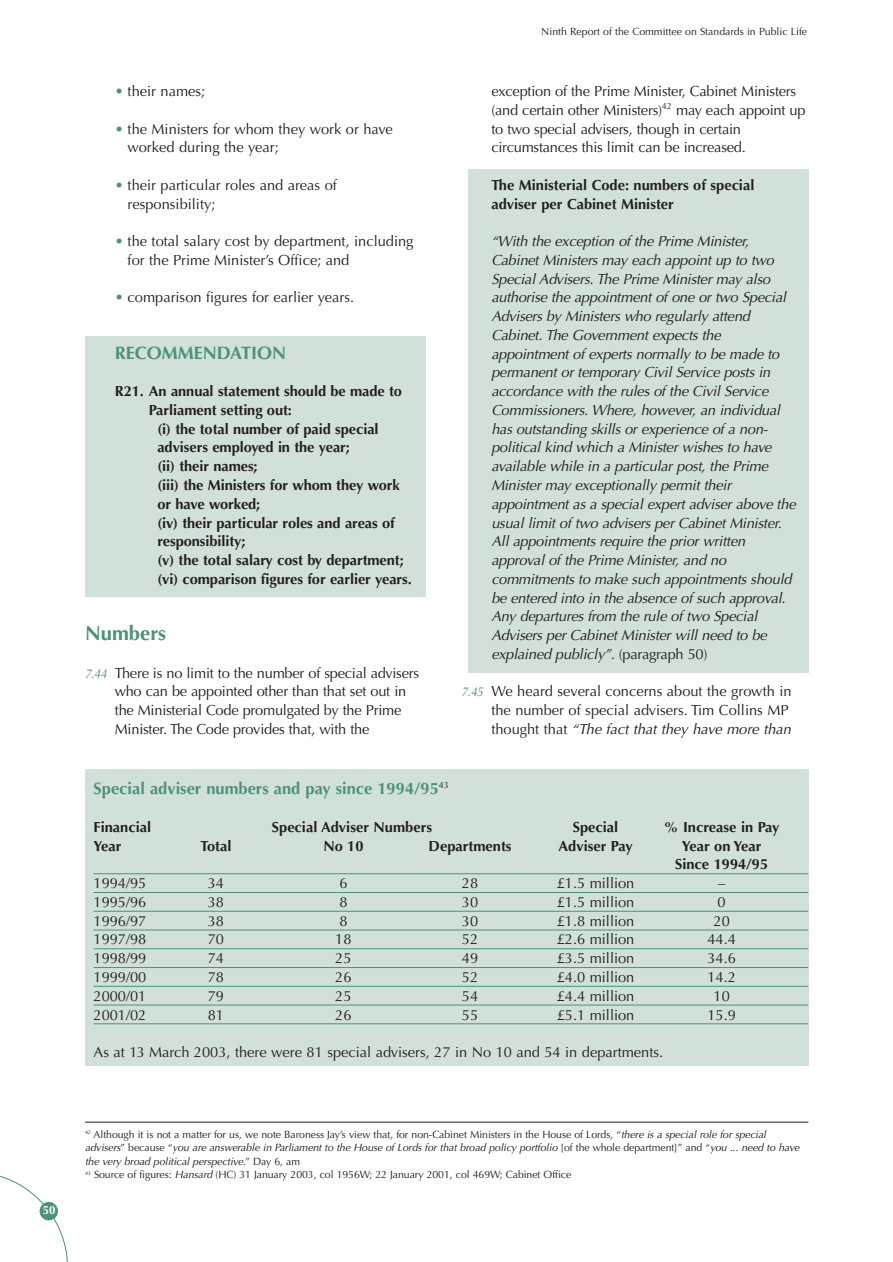
<style>
.page{position:relative;width:893px;height:1262px;background:#fff}
.page>*{position:absolute;margin:0;border:0;box-sizing:border-box;transform-origin:0 0}
.t1{font:700 20.25px "Optima";color:#4d917b}
.t2{font:700 18px "Optima";color:#4d917b}
.t3{font:700 16.5px "Optima";color:#4d917b}
.t4{font:14.7px/18.8px "Optima";color:#231f20}
.t5{font:italic 14.7px/18.8px "Optima";letter-spacing:-.015em;color:#231f20}
.t6{font:700 14.7px/18.8px "Optima";letter-spacing:-.005em;color:#231f20;text-align:center}
.t7{font:700 12px "Optima";color:#fff;scale:.95 1}
.t8{font:10.5px/13.5px "Optima";letter-spacing:-.005em;color:#231f20}
.s1{color:#4d917b}
.s2{font-style:italic;font-size:12.75px;color:#4d917b}
.s3{font-style:normal}
.s4{font-style:italic}
</style>
<div class="page">
<div style="left:468px;top:170px;width:340px;height:502px;background:#d1e1da"></div>
<div style="left:85px;top:336px;width:340px;height:261px;background:#d1e1da"></div>
<div style="left:85px;top:769px;width:723px;height:297px;background:#d1e1da"></div>
<svg style="left:0;top:1175px;width:68px;height:86px"></svg>
<hr style="left:94px;top:873px;width:714px;height:1px;background:#4d917b">
<hr style="left:94px;top:892px;width:714px;height:1px;background:#4d917b">
<hr style="left:94px;top:911px;width:714px;height:1px;background:#4d917b">
<hr style="left:94px;top:929px;width:714px;height:1px;background:#4d917b">
<hr style="left:94px;top:948px;width:714px;height:1px;background:#4d917b">
<hr style="left:94px;top:967px;width:714px;height:1px;background:#4d917b">
<hr style="left:94px;top:986px;width:714px;height:1px;background:#4d917b">
<hr style="left:94px;top:1004px;width:714px;height:1px;background:#4d917b">
<hr style="left:94px;top:1023px;width:714px;height:1px;background:#4d917b">
<hr style="left:85px;top:1121px;width:723px;height:1px;background:#231f20">
<p class="t7" style="left:43px;top:1205px;width:15px">50</p>
<p class="t4" style="left:115px;top:83px;width:92px"><span class="s1">•</span> their names;</p>
<p class="t4" style="left:128px;top:121px;width:267px;text-indent:-13px"><span class="s1">•</span> the Ministers for whom they work or have worked during the year;</p>
<p class="t4" style="left:128px;top:177px;width:211px;text-indent:-13px"><span class="s1">•</span> their particular roles and areas of responsibility;</p>
<p class="t4" style="left:128px;top:233px;width:287px;text-indent:-13px"><span class="s1">•</span> the total salary cost by department, including for the Prime Minister’s Office; and</p>
<p class="t4" style="left:115px;top:289px;width:241px"><span class="s1">•</span> comparison figures for earlier years.</p>
<p class="t2" style="left:115px;top:345px;width:173px">RECOMMENDATION</p>
<p class="t6" style="left:115px;top:383px;width:289px">R21. An annual statement should be made to</p>
<p class="t6" style="left:149px;top:402px;width:144px">Parliament setting out:</p>
<p class="t6" style="left:157px;top:421px;width:223px">(i) the total number of paid special</p>
<p class="t6" style="left:157px;top:439px;width:194px">advisers employed in the year;</p>
<p class="t6" style="left:157px;top:458px;width:102px">(ii) their names;</p>
<p class="t6" style="left:157px;top:477px;width:244px">(iii) the Ministers for whom they work</p>
<p class="t6" style="left:157px;top:496px;width:104px">or have worked;</p>
<p class="t6" style="left:157px;top:514px;width:239px">(iv) their particular roles and areas of</p>
<p class="t6" style="left:157px;top:533px;width:90px">responsibility;</p>
<p class="t6" style="left:157px;top:552px;width:248px">(v) the total salary cost by department;</p>
<p class="t6" style="left:157px;top:571px;width:256px">(vi) comparison figures for earlier years.</p>
<h1 class="t1" style="left:85px;top:625px;width:83px">Numbers</h1>
<p class="t4" style="left:115px;top:664px;width:306px;text-indent:-30px"><span class="s2">7.44</span> There is no limit to the number of special advisers who can be appointed other than that set out in the Ministerial Code promulgated by the Prime Minister. The Code provides that, with the</p>
<p class="t8" style="left:541px;top:26px;width:267px">Ninth Report of the Committee on Standards in Public Life</p>
<p class="t4" style="left:491px;top:83px;width:316px">exception of the Prime Minister, Cabinet Ministers (and certain other Ministers)<sup>42</sup> may each appoint up to two special advisers, though in certain circumstances this limit can be increased.</p>
<p class="t6" style="left:491px;top:177px;width:264px;text-align:left">The Ministerial Code: numbers of special adviser per Cabinet Minister</p>
<p class="t5" style="left:491px;top:233px;width:306px">“With the exception of the Prime Minister, Cabinet Ministers may each appoint up to two Special Advisers. The Prime Minister may also authorise the appointment of one or two Special Advisers by Ministers who regularly attend Cabinet. The Government expects the appointment of experts normally to be made to permanent or temporary Civil Service posts in accordance with the rules of the Civil Service Commissioners. Where, however, an individual has outstanding skills or experience of a non&shy;political kind which a Minister wishes to have available while in a particular post, the Prime Minister may exceptionally permit their appointment as a special expert adviser above the usual limit of two advisers per Cabinet Minister.<br>All appointments require the prior written approval of the Prime Minister, and no commitments to make such appointments should be entered into in the absence of such approval.<br>Any departures from the rule of two Special Advisers per Cabinet Minister will need to be explained publicly”. <span class="s3">(paragraph 50)</span></p>
<p class="t4" style="left:491px;top:683px;width:302px;text-indent:-30px"><span class="s2">7.45</span> We heard several concerns about the growth in the number of special advisers. Tim Collins MP thought that <span class="s4">“The fact that they have more than</span></p>
<p class="t3" style="left:94px;top:782px;width:357px">Special adviser numbers and pay since 1994/95<sup>43</sup></p>
<p class="t6" style="left:94px;top:819px;width:59px">Financial</p>
<p class="t6" style="left:272px;top:819px;width:162px">Special Adviser Numbers</p>
<p class="t6" style="left:573px;top:819px;width:47px">Special</p>
<p class="t6" style="left:664px;top:819px;width:117px">% Increase in Pay</p>
<p class="t6" style="left:94px;top:837px;width:29px">Year</p>
<p class="t6" style="left:200px;top:837px;width:33px">Total</p>
<p class="t6" style="left:323px;top:837px;width:42px">No 10</p>
<p class="t6" style="left:428px;top:837px;width:84px">Departments</p>
<p class="t6" style="left:558px;top:837px;width:76px">Adviser Pay</p>
<p class="t6" style="left:675px;top:837px;width:95px">Year on Year<br>Since 1994/95</p>
<p class="t4" style="left:94px;top:875px;width:54px">1994/95</p>
<p class="t4" style="left:208px;top:875px;width:18px">34</p>
<p class="t4" style="left:339px;top:875px;width:10px">6</p>
<p class="t4" style="left:462px;top:875px;width:18px">28</p>
<p class="t4" style="left:556px;top:875px;width:79px">£1.5 million</p>
<p class="t4" style="left:718px;top:875px;width:9px">–</p>
<p class="t4" style="left:94px;top:894px;width:54px">1995/96</p>
<p class="t4" style="left:208px;top:894px;width:18px">38</p>
<p class="t4" style="left:339px;top:894px;width:10px">8</p>
<p class="t4" style="left:462px;top:894px;width:18px">30</p>
<p class="t4" style="left:556px;top:894px;width:79px">£1.5 million</p>
<p class="t4" style="left:717px;top:894px;width:10px">0</p>
<p class="t4" style="left:94px;top:912px;width:54px">1996/97</p>
<p class="t4" style="left:208px;top:912px;width:18px">38</p>
<p class="t4" style="left:339px;top:912px;width:10px">8</p>
<p class="t4" style="left:462px;top:912px;width:18px">30</p>
<p class="t4" style="left:556px;top:912px;width:79px">£1.8 million</p>
<p class="t4" style="left:713px;top:912px;width:18px">20</p>
<p class="t4" style="left:94px;top:931px;width:54px">1997/98</p>
<p class="t4" style="left:208px;top:931px;width:18px">70</p>
<p class="t4" style="left:335px;top:931px;width:18px">18</p>
<p class="t4" style="left:462px;top:931px;width:18px">52</p>
<p class="t4" style="left:556px;top:931px;width:79px">£2.6 million</p>
<p class="t4" style="left:707px;top:931px;width:30px">44.4</p>
<p class="t4" style="left:94px;top:950px;width:54px">1998/99</p>
<p class="t4" style="left:208px;top:950px;width:18px">74</p>
<p class="t4" style="left:335px;top:950px;width:18px">25</p>
<p class="t4" style="left:462px;top:950px;width:18px">49</p>
<p class="t4" style="left:556px;top:950px;width:79px">£3.5 million</p>
<p class="t4" style="left:707px;top:950px;width:30px">34.6</p>
<p class="t4" style="left:94px;top:969px;width:54px">1999/00</p>
<p class="t4" style="left:208px;top:969px;width:18px">78</p>
<p class="t4" style="left:335px;top:969px;width:18px">26</p>
<p class="t4" style="left:462px;top:969px;width:18px">52</p>
<p class="t4" style="left:556px;top:969px;width:79px">£4.0 million</p>
<p class="t4" style="left:707px;top:969px;width:30px">14.2</p>
<p class="t4" style="left:94px;top:987px;width:54px">2000/01</p>
<p class="t4" style="left:208px;top:987px;width:18px">79</p>
<p class="t4" style="left:335px;top:987px;width:18px">25</p>
<p class="t4" style="left:462px;top:987px;width:18px">54</p>
<p class="t4" style="left:556px;top:987px;width:79px">£4.4 million</p>
<p class="t4" style="left:713px;top:987px;width:18px">10</p>
<p class="t4" style="left:94px;top:1006px;width:54px">2001/02</p>
<p class="t4" style="left:208px;top:1006px;width:18px">81</p>
<p class="t4" style="left:335px;top:1006px;width:18px">26</p>
<p class="t4" style="left:462px;top:1006px;width:18px">55</p>
<p class="t4" style="left:556px;top:1006px;width:79px">£5.1 million</p>
<p class="t4" style="left:707px;top:1006px;width:30px">15.9</p>
<p class="t4" style="left:94px;top:1044px;width:571px">As at 13 March 2003, there were 81 special advisers, 27 in No 10 and 54 in departments.</p>
<p class="t8" style="left:85px;top:1128px;width:715px"><sup>42</sup> Although it is not a matter for us, we note Baroness Jay’s view that, for non-Cabinet Ministers in the House of Lords, “<span class="s4">there is a special role for special advisers</span>” because “<span class="s4">you are answerable in Parliament to the House of Lords for that broad policy portfolio</span> [of the whole department]” and “<span class="s4">you ... need to have the very broad political perspective</span>.” Day 6, am<br><sup>43</sup> Source of figures: <span class="s4">Hansard</span> (HC) 31 January 2003, col 1956W; 22 January 2001, col 469W; Cabinet Office</p>
</div>
